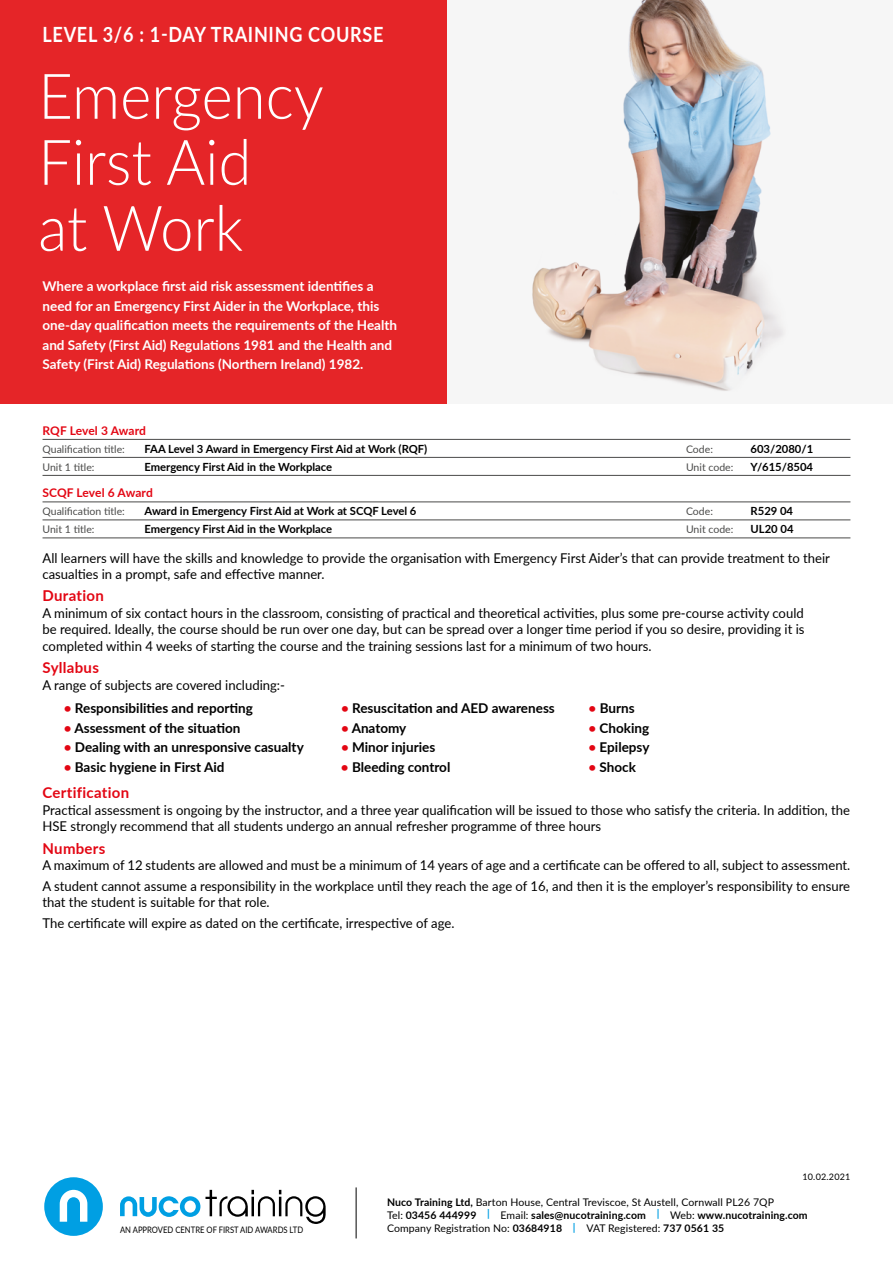
<style>
.page{position:relative;width:893px;height:1263px;background:#fff}
.page>*{position:absolute;margin:0;border:0;box-sizing:border-box;transform-origin:0 0}
.t1{font:300 63px/66px "Lato";color:#fff;scale:.95 1}
.t2{font:700 21px "Lato";letter-spacing:.04em;color:#fff;scale:.86 1}
.t3{font:700 15px "Lato";letter-spacing:.02em;color:#e30613}
.t4{font:13.5px/16.5px "Lato";color:#000}
.t5{font:700 13.5px/19.5px "Lato";color:#fff}
.t6{font:700 13.5px "Lato";color:#000}
.t7{font:700 12px "Lato";letter-spacing:-.005em;color:#e30613}
.t8{font:700 11.25px "Lato";color:#000}
.t9{font:10.5px/13.2px "Lato";letter-spacing:.01em;color:#000}
.t10{font:10.5px "Lato";color:#4a4a49}
.t11{font:9px "Lato";letter-spacing:.025em;color:#000}
.t12{font:8.85px "Lato";color:#000;scale:.86 1}
.s1{color:#e30613}
.s2{font-weight:700}
.s3{font-weight:700;color:#009fe3}
</style>
<div class="page">
<svg style="left:120px;top:1190px;width:206px;height:34px"></svg>
<svg style="left:44px;top:1177px;width:59px;height:59px"></svg>
<hr style="left:356px;top:1187px;width:1px;height:51px;background:#000">
<hr style="left:43px;top:439px;width:807px;height:1px;background:#4a4a49">
<hr style="left:43px;top:457px;width:807px;height:1px;background:#4a4a49">
<hr style="left:43px;top:475px;width:807px;height:1px;background:#4a4a49">
<hr style="left:43px;top:502px;width:807px;height:1px;background:#4a4a49">
<hr style="left:43px;top:520px;width:807px;height:1px;background:#4a4a49">
<hr style="left:43px;top:538px;width:807px;height:1px;background:#4a4a49">
<div style="left:444px;top:0;width:449px;height:404px;background:#f6f6f6"></div>
<div style="left:0;top:0;width:446px;height:404px;background:#e52528"></div>
<img style="left:532px;top:0;width:251px;height:391px">
<h2 class="t2" style="left:43px;top:19px;width:398px">LEVEL 3/6 : 1-DAY TRAINING COURSE</h2>
<h1 class="t1" style="left:38px;top:61px;width:302px">Emergency<br>First Aid<br>at Work</h1>
<p class="t5" style="left:43px;top:276px;width:356px">Where a workplace first aid risk assessment identifies a need for an Emergency First Aider in the Workplace, this one-day qualification meets the requirements of the Health and Safety (First Aid) Regulations 1981 and the Health and Safety (First Aid) Regulations (Northern Ireland) 1982.</p>
<p class="t7" style="left:43px;top:422px;width:105px">RQF Level 3 Award</p>
<p class="t10" style="left:43px;top:442px;width:84px">Qualification title:</p>
<p class="t8" style="left:145px;top:440px;width:284px">FAA Level 3 Award in Emergency First Aid at Work (RQF)</p>
<p class="t10" style="left:686px;top:442px;width:28px">Code:</p>
<p class="t8" style="left:751px;top:440px;width:64px">603/2080/1</p>
<p class="t10" style="left:43px;top:460px;width:54px">Unit 1 title:</p>
<p class="t8" style="left:145px;top:458px;width:189px">Emergency First Aid in the Workplace</p>
<p class="t10" style="left:686px;top:460px;width:49px">Unit code:</p>
<p class="t8" style="left:751px;top:458px;width:64px">Y/615/8504</p>
<p class="t7" style="left:43px;top:484px;width:112px">SCQF Level 6 Award</p>
<p class="t10" style="left:43px;top:504px;width:84px">Qualification title:</p>
<p class="t8" style="left:145px;top:503px;width:273px">Award in Emergency First Aid at Work at SCQF Level 6</p>
<p class="t10" style="left:686px;top:504px;width:28px">Code:</p>
<p class="t8" style="left:751px;top:503px;width:44px">R529 04</p>
<p class="t10" style="left:43px;top:522px;width:54px">Unit 1 title:</p>
<p class="t8" style="left:145px;top:521px;width:189px">Emergency First Aid in the Workplace</p>
<p class="t10" style="left:686px;top:522px;width:49px">Unit code:</p>
<p class="t8" style="left:751px;top:521px;width:45px">UL20 04</p>
<p class="t4" style="left:43px;top:549px;width:789px">All learners will have the skills and knowledge to provide the organisation with Emergency First Aider’s that can provide treatment to their casualties in a prompt, safe and effective manner.</p>
<p class="t3" style="left:43px;top:585px;width:63px">Duration</p>
<p class="t4" style="left:43px;top:604px;width:764px;text-align:justify">A minimum of six contact hours in the classroom, consisting of practical and theoretical activities, plus some pre-course activity could be required. Ideally, the course should be run over one day, but can be spread over a longer time period if you so desire, providing it is completed within 4 weeks of starting the course and the training sessions last for a minimum of two hours.</p>
<p class="t3" style="left:43px;top:657px;width:58px">Syllabus</p>
<p class="t4" style="left:43px;top:676px;width:244px">A range of subjects are covered including:-</p>
<p class="t6" style="left:64px;top:699px;width:191px"><span class="s1">•</span> Responsibilities and reporting</p>
<p class="t6" style="left:341px;top:699px;width:215px"><span class="s1">•</span> Resuscitation and AED awareness</p>
<p class="t6" style="left:589px;top:699px;width:48px"><span class="s1">•</span> Burns</p>
<p class="t6" style="left:64px;top:718px;width:178px"><span class="s1">•</span> Assessment of the situation</p>
<p class="t6" style="left:341px;top:718px;width:67px"><span class="s1">•</span> Anatomy</p>
<p class="t6" style="left:588px;top:718px;width:62px"><span class="s1">•</span> Choking</p>
<p class="t6" style="left:64px;top:738px;width:242px"><span class="s1">•</span> Dealing with an unresponsive casualty</p>
<p class="t6" style="left:341px;top:738px;width:96px"><span class="s1">•</span> Minor injuries</p>
<p class="t6" style="left:588px;top:738px;width:62px"><span class="s1">•</span> Epilepsy</p>
<p class="t6" style="left:64px;top:757px;width:162px"><span class="s1">•</span> Basic hygiene in First Aid</p>
<p class="t6" style="left:341px;top:757px;width:111px"><span class="s1">•</span> Bleeding control</p>
<p class="t6" style="left:588px;top:757px;width:49px"><span class="s1">•</span> Shock</p>
<p class="t3" style="left:43px;top:782px;width:88px">Certification</p>
<p class="t4" style="left:43px;top:801px;width:809px">Practical assessment is ongoing by the instructor, and a three year qualification will be issued to those who satisfy the criteria. In addition, the<br>HSE strongly recommend that all students undergo an annual refresher programme of three hours</p>
<p class="t3" style="left:43px;top:837px;width:64px">Numbers</p>
<p class="t4" style="left:43px;top:854px;width:809px;line-height:20.7px">A maximum of 12 students are allowed and must be a minimum of 14 years of age and a certificate can be offered to all, subject to assessment.<br>A student cannot assume a responsibility in the workplace until they reach the age of 16, and then it is the employer’s responsibility to ensure</p>
<p class="t4" style="left:43px;top:892px;width:413px;line-height:20.7px">that the student is suitable for that role.<br>The certificate will expire as dated on the certificate, irrespective of age.</p>
<p class="t11" style="left:802px;top:1170px;width:50px">10.02.2021</p>
<p class="t9" style="left:387px;top:1195px;width:422px"><span class="s2">Nuco Training Ltd,</span> Barton House, Central Treviscoe, St Austell, Cornwall PL26 7QP<br>Tel: <span class="s2">03456 444999</span> <span class="s3">|</span> Email: <span class="s2">sales@nucotraining.com</span> <span class="s3">|</span> Web: <span class="s2">www.nucotraining.com<br></span>Company Registration No: <span class="s2">03684918</span> <span class="s3">|</span></p>
<p class="t12" style="left:120px;top:1223px;width:214px">AN APPROVED CENTRE OF FIRST AID AWARDS LTD</p>
<p class="t9" style="left:586px;top:1221px;width:139px">VAT Registered: <span class="s2">737 0561 35</span></p>
</div>
